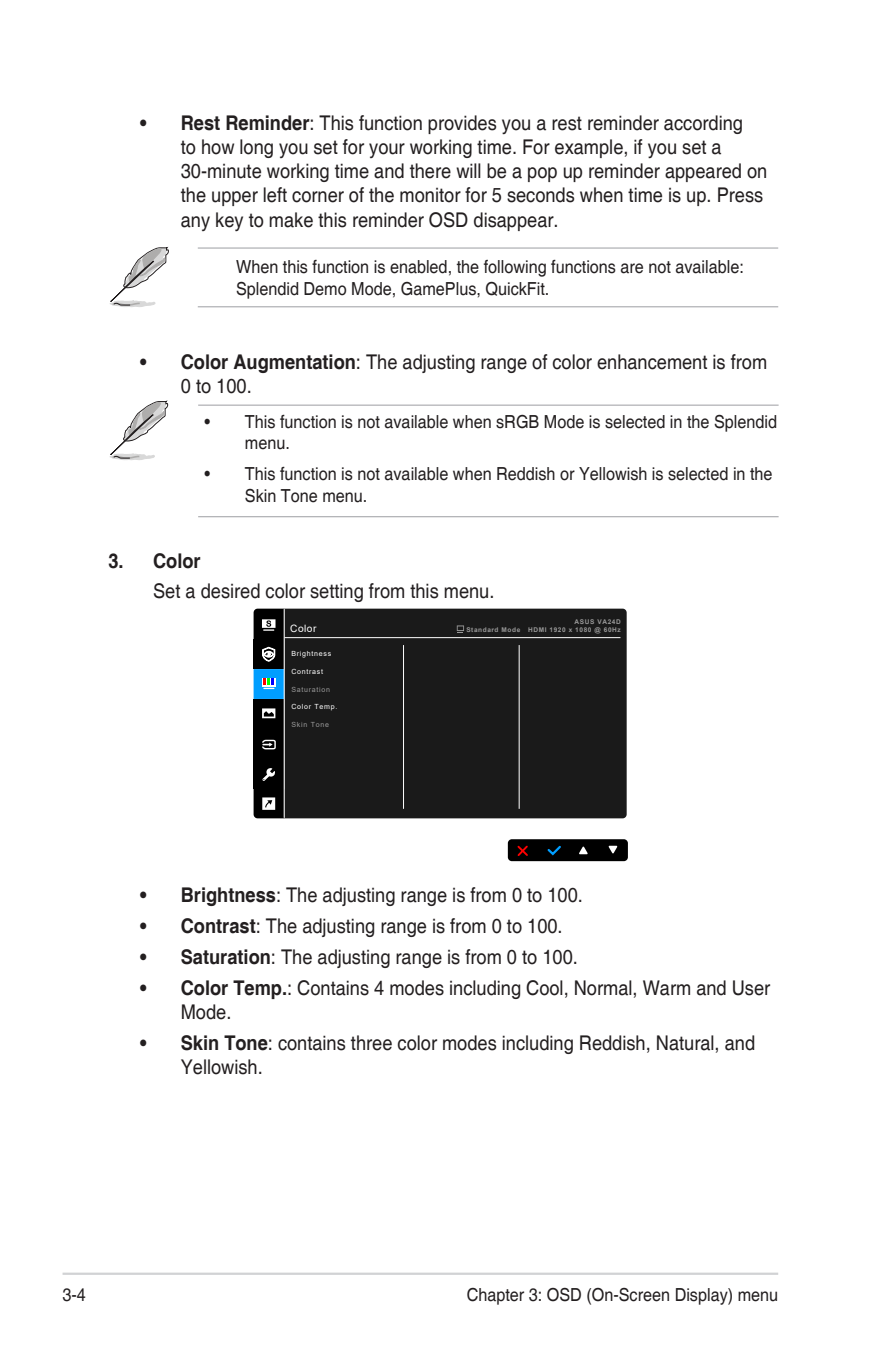
<style>
.page{position:relative;width:893px;height:1346px;background:#fff}
.page>*{position:absolute;margin:0;border:0;box-sizing:border-box;transform-origin:0 0}
.t1{font:20.25px/24.3px "Helvetica";color:#231f20;scale:.9 1}
.t2{font:700 20.25px "Helvetica";color:#231f20;scale:.9 1}
.t3{font:18px/21.6px "Helvetica";color:#231f20;scale:.9 1}
.t4{font:10.12px "Arial";letter-spacing:.05em;color:#fff}
.t5{font:6.98px "Arial";letter-spacing:.1em;color:#fff}
.t6{font:6.98px "Arial";letter-spacing:.1em;color:#999}
.t7{font:700 6.52px/7.4px "Arial";letter-spacing:.09em;color:#999;text-align:right}
.s1{font-weight:700}
</style>
<div class="page">
<hr style="left:63px;top:1272px;width:715px;height:3px;background:#d1d2d4">
<hr style="left:198px;top:247px;width:580px;height:2px;background:#a8a9ad">
<hr style="left:198px;top:306px;width:580px;height:1px;background:#a8a9ad">
<svg style="left:109px;top:247px;width:60px;height:60px"></svg>
<hr style="left:198px;top:405px;width:581px;height:1px;background:#a8a9ad">
<hr style="left:198px;top:516px;width:581px;height:1px;background:#a8a9ad">
<svg style="left:109px;top:400px;width:59px;height:60px"></svg>
<div style="left:254px;top:639px;width:30px;height:30px;background:#000"></div>
<div style="left:254px;top:699px;width:30px;height:30px;background:#000"></div>
<div style="left:254px;top:729px;width:30px;height:30px;background:#000"></div>
<div style="left:254px;top:759px;width:30px;height:30px;background:#000"></div>
<svg style="left:254px;top:609px;width:30px;height:30px"></svg>
<svg style="left:254px;top:669px;width:30px;height:30px"></svg>
<svg style="left:262px;top:708px;width:13px;height:10px"></svg>
<svg style="left:262px;top:768px;width:13px;height:13px"></svg>
<svg style="left:254px;top:789px;width:30px;height:29px"></svg>
<svg style="left:262px;top:739px;width:14px;height:11px"></svg>
<svg style="left:262px;top:647px;width:13px;height:15px"></svg>
<div style="left:285px;top:609px;width:342px;height:209px;background:#1a1a1a"></div>
<div style="left:508px;top:839px;width:120px;height:22px;background:#000;border-radius:4px"></div>
<svg style="left:517px;top:845px;width:11px;height:11px"></svg>
<svg style="left:547px;top:845px;width:14px;height:11px"></svg>
<svg style="left:579px;top:846px;width:9px;height:8px"></svg>
<svg style="left:608px;top:846px;width:9px;height:7px"></svg>
<svg style="left:457px;top:625px;width:7px;height:6px"></svg>
<svg style="left:458px;top:626px;width:5px;height:7px"></svg>
<hr style="left:284px;top:637px;width:336px;height:1px;background:#fff">
<hr style="left:403px;top:645px;width:1px;height:164px;background:#fff">
<hr style="left:519px;top:645px;width:1px;height:164px;background:#fff">
<p class="t1" style="left:181px;top:112px;width:653px;text-indent:-41px"><span class="s1">• Rest Reminder</span>: This function provides you a rest reminder according<br>to how long you set for your working time. For example, if you set a 30-minute working time and there will be a pop up reminder appeared on the upper left corner of the monitor for 5 seconds when time is up. Press any key to make this reminder OSD disappear.</p>
<p class="t3" style="left:236px;top:258px;width:566px">When this function is enabled, the following functions are not available:<br>Splendid Demo Mode, GamePlus, QuickFit.</p>
<p class="t1" style="left:181px;top:351px;width:653px;text-indent:-40px"><span class="s1">• Color Augmentation</span>: The adjusting range of color enhancement is from<br>0 to 100.</p>
<p class="t3" style="left:245px;top:412px;width:593px;text-indent:-40px">• This function is not available when sRGB Mode is selected in the Splendid menu.</p>
<p class="t3" style="left:245px;top:465px;width:588px;text-indent:-40px">• This function is not available when Reddish or Yellowish is selected in the<br>Skin Tone menu.</p>
<p class="t2" style="left:108px;top:553px;width:104px">3. Color</p>
<p class="t1" style="left:153px;top:581px;width:381px">Set a desired color setting from this menu.</p>
<p class="t7" style="left:466px;top:619px;width:156px">ASUS VA24D<br>Standard Mode HDMI 1920 x 1080 @ 60Hz</p>
<p class="t5" style="left:291px;top:651px;width:41px">Brightness</p>
<p class="t5" style="left:291px;top:669px;width:33px">Contrast</p>
<p class="t6" style="left:291px;top:686px;width:40px">Saturation</p>
<p class="t5" style="left:291px;top:704px;width:47px">Color Temp.</p>
<p class="t6" style="left:291px;top:722px;width:39px">Skin Tone</p>
<p class="t4" style="left:290px;top:624px;width:28px">Color</p>
<p class="t1" style="left:140px;top:885px;width:493px"><span class="s1">• Brightness</span>: The adjusting range is from 0 to 100.</p>
<p class="t1" style="left:140px;top:916px;width:471px"><span class="s1">• Contrast</span>: The adjusting range is from 0 to 100.</p>
<p class="t1" style="left:140px;top:946px;width:488px"><span class="s1">• Saturation</span>: The adjusting range is from 0 to 100.</p>
<p class="t1" style="left:181px;top:977px;width:656px;text-indent:-40px"><span class="s1">• Color Temp.</span>: Contains 4 modes including Cool, Normal, Warm and User<br>Mode.</p>
<p class="t1" style="left:181px;top:1032px;width:640px;text-indent:-40px"><span class="s1">• Skin Tone</span>: contains three color modes including Reddish, Natural, and<br>Yellowish.</p>
<p class="t3" style="left:63px;top:1285px;width:28px">3-4</p>
<p class="t3" style="left:467px;top:1285px;width:348px">Chapter 3: OSD (On-Screen Display) menu</p>
</div>
